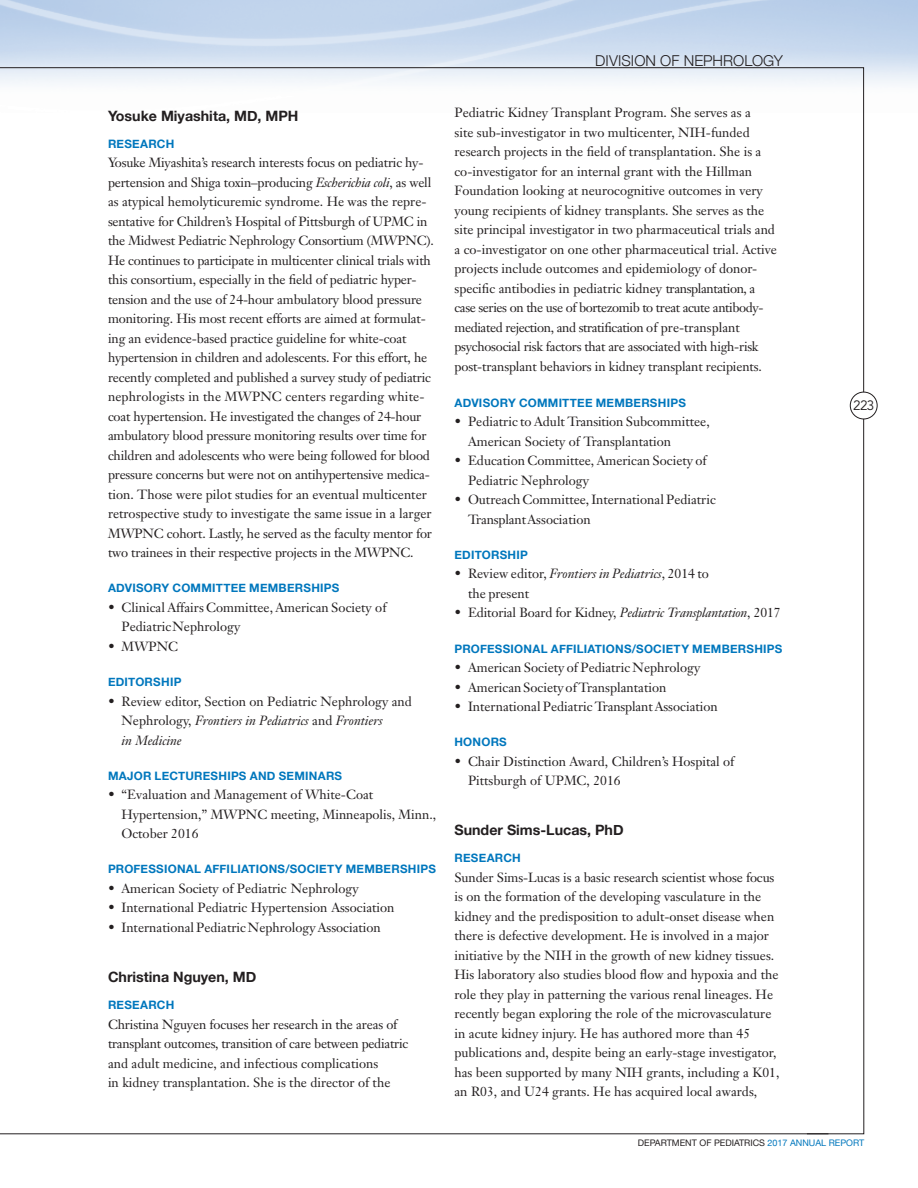
<style>
.page{position:relative;width:918px;height:1188px;background:#fff}
.page>*{position:absolute;margin:0;border:0;box-sizing:border-box;transform-origin:0 0}
.t1{font:300 15px "Helvetica Neue";letter-spacing:.005em;color:#231f20}
.t2{font:700 14.25px "Helvetica Neue";color:#231f20}
.t3{font:13.5px "Avenir";color:#231f20}
.t4{font:13.2px/19.5px "Janson Text";color:#231f20}
.t5{font:700 11.7px "Helvetica Neue";letter-spacing:.02em;color:#0077bd}
.t6{font:9px "Helvetica Neue";color:#231f20}
.s1{font-style:italic}
.s2{color:#0077bd}
</style>
<div class="page">
<img style="left:0;top:0;width:918px;height:113px">
<div style="left:850px;top:392px;width:27px;height:27px;border:1px solid #231f20;border-radius:50%"></div>
<svg style="left:807px;top:1134px;width:21px;height:1px"></svg>
<p class="t2" style="left:108px;top:107px;width:192px">Yosuke Miyashita, MD, MPH</p>
<p class="t5" style="left:108px;top:136px;width:68px">RESEARCH</p>
<p class="t4" style="left:108px;top:153px;width:327px">Yosuke Miyashita’s research interests focus on pediatric hy&shy;pertension and Shiga toxin–producing <span class="s1">Escherichia coli</span>, as well as atypical hemolyticuremic syndrome. He was the repre&shy;sentative for Children’s Hospital of Pittsburgh of UPMC in the Midwest Pediatric Nephrology Consortium (MWPNC).<br>He continues to participate in multicenter clinical trials with this consortium, especially in the field of pediatric hyper&shy;tension and the use of 24-hour ambulatory blood pressure monitoring. His most recent efforts are aimed at formulat&shy;ing an evidence-based practice guideline for white-coat hypertension in children and adolescents. For this effort, he recently completed and published a survey study of pediatric nephrologists in the MWPNC centers regarding white&shy;coat hypertension. He investigated the changes of 24-hour ambulatory blood pressure monitoring results over time for children and adolescents who were being followed for blood pressure concerns but were not on antihypertensive medica&shy;tion. Those were pilot studies for an eventual multicenter retrospective study to investigate the same issue in a larger MWPNC cohort. Lastly, he served as the faculty mentor for two trainees in their respective projects in the MWPNC.</p>
<p class="t5" style="left:108px;top:581px;width:233px">ADVISORY COMMITTEE MEMBERSHIPS</p>
<p class="t4" style="left:122px;top:598px;width:266px;text-indent:-14px">• Clinical Affairs Committee, American Society of<br>Pediatric Nephrology</p>
<p class="t4" style="left:108px;top:637px;width:72px">• MWPNC</p>
<p class="t5" style="left:108px;top:675px;width:75px">EDITORSHIP</p>
<p class="t4" style="left:122px;top:691px;width:292px;text-indent:-14px">• Review editor, Section on Pediatric Nephrology and<br>Nephrology, <span class="s1">Frontiers in Pediatrics</span> and <span class="s1">Frontiers<br>in Medicine</span></p>
<p class="t5" style="left:108px;top:768px;width:236px">MAJOR LECTURESHIPS AND SEMINARS</p>
<p class="t4" style="left:122px;top:785px;width:316px;text-indent:-14px">• “Evaluation and Management of White-Coat<br>Hypertension,” MWPNC meeting, Minneapolis, Minn.,<br>October 2016</p>
<p class="t5" style="left:108px;top:862px;width:329px">PROFESSIONAL AFFILIATIONS/SOCIETY MEMBERSHIPS</p>
<p class="t4" style="left:108px;top:879px;width:252px">• American Society of Pediatric Nephrology</p>
<p class="t4" style="left:108px;top:898px;width:288px">• International Pediatric Hypertension Association</p>
<p class="t4" style="left:108px;top:918px;width:274px">• International Pediatric Nephrology Association</p>
<p class="t2" style="left:108px;top:968px;width:150px">Christina Nguyen, MD</p>
<p class="t5" style="left:108px;top:998px;width:68px">RESEARCH</p>
<p class="t4" style="left:108px;top:1014px;width:302px">Christina Nguyen focuses her research in the areas of transplant outcomes, transition of care between pediatric and adult medicine, and infectious complications<br>in kidney transplantation. She is the director of the</p>
<p class="t1" style="left:595px;top:52px;width:189px">DIVISION OF NEPHROLOGY</p>
<p class="t4" style="left:454px;top:103px;width:324px">Pediatric Kidney Transplant Program. She serves as a<br>site sub-investigator in two multicenter, NIH-funded research projects in the field of transplantation. She is a co-investigator for an internal grant with the Hillman Foundation looking at neurocognitive outcomes in very young recipients of kidney transplants. She serves as the site principal investigator in two pharmaceutical trials and a co-investigator on one other pharmaceutical trial. Active projects include outcomes and epidemiology of donor&shy;specific antibodies in pediatric kidney transplantation, a case series on the use of bortezomib to treat acute antibody&shy;mediated rejection, and stratification of pre-transplant psychosocial risk factors that are associated with high-risk post-transplant behaviors in kidney transplant recipients.</p>
<p class="t5" style="left:454px;top:395px;width:233px">ADVISORY COMMITTEE MEMBERSHIPS</p>
<p class="t4" style="left:468px;top:412px;width:243px;text-indent:-14px">• Pediatric to Adult Transition Subcommittee,<br>American Society of Transplantation</p>
<p class="t4" style="left:468px;top:451px;width:240px;text-indent:-14px">• Education Committee, American Society of<br>Pediatric Nephrology</p>
<p class="t4" style="left:468px;top:490px;width:249px;text-indent:-14px">• Outreach Committee, International Pediatric<br>Transplant Association</p>
<p class="t5" style="left:454px;top:547px;width:75px">EDITORSHIP</p>
<p class="t4" style="left:468px;top:564px;width:243px;text-indent:-14px">• Review editor, <span class="s1">Frontiers in Pediatrics</span>, 2014 to the present</p>
<p class="t4" style="left:454px;top:603px;width:328px">• Editorial Board for Kidney, <span class="s1">Pediatric Transplantation</span>, 2017</p>
<p class="t5" style="left:454px;top:641px;width:329px">PROFESSIONAL AFFILIATIONS/SOCIETY MEMBERSHIPS</p>
<p class="t4" style="left:454px;top:658px;width:247px">• American Society of Pediatric Nephrology</p>
<p class="t4" style="left:454px;top:677px;width:213px">• American Society of Transplantation</p>
<p class="t4" style="left:454px;top:697px;width:265px">• International Pediatric Transplant Association</p>
<p class="t5" style="left:454px;top:735px;width:54px">HONORS</p>
<p class="t4" style="left:468px;top:751px;width:268px;text-indent:-14px">• Chair Distinction Award, Children’s Hospital of<br>Pittsburgh of UPMC, 2016</p>
<p class="t2" style="left:454px;top:821px;width:171px">Sunder Sims-Lucas, PhD</p>
<p class="t5" style="left:454px;top:851px;width:68px">RESEARCH</p>
<p class="t4" style="left:454px;top:867px;width:326px">Sunder Sims-Lucas is a basic research scientist whose focus is on the formation of the developing vasculature in the kidney and the predisposition to adult-onset disease when there is defective development. He is involved in a major initiative by the NIH in the growth of new kidney tissues.<br>His laboratory also studies blood flow and hypoxia and the role they play in patterning the various renal lineages. He recently began exploring the role of the microvasculature in acute kidney injury. He has authored more than 45 publications and, despite being an early-stage investigator, has been supported by many NIH grants, including a K01, an R03, and U24 grants. He has acquired local awards,</p>
<p class="t3" style="left:853px;top:397px;width:22px">223</p>
<p class="t6" style="left:638px;top:1137px;width:228px">DEPARTMENT OF PEDIATRICS <span class="s2">2017 ANNUAL REPORT</span></p>
</div>
